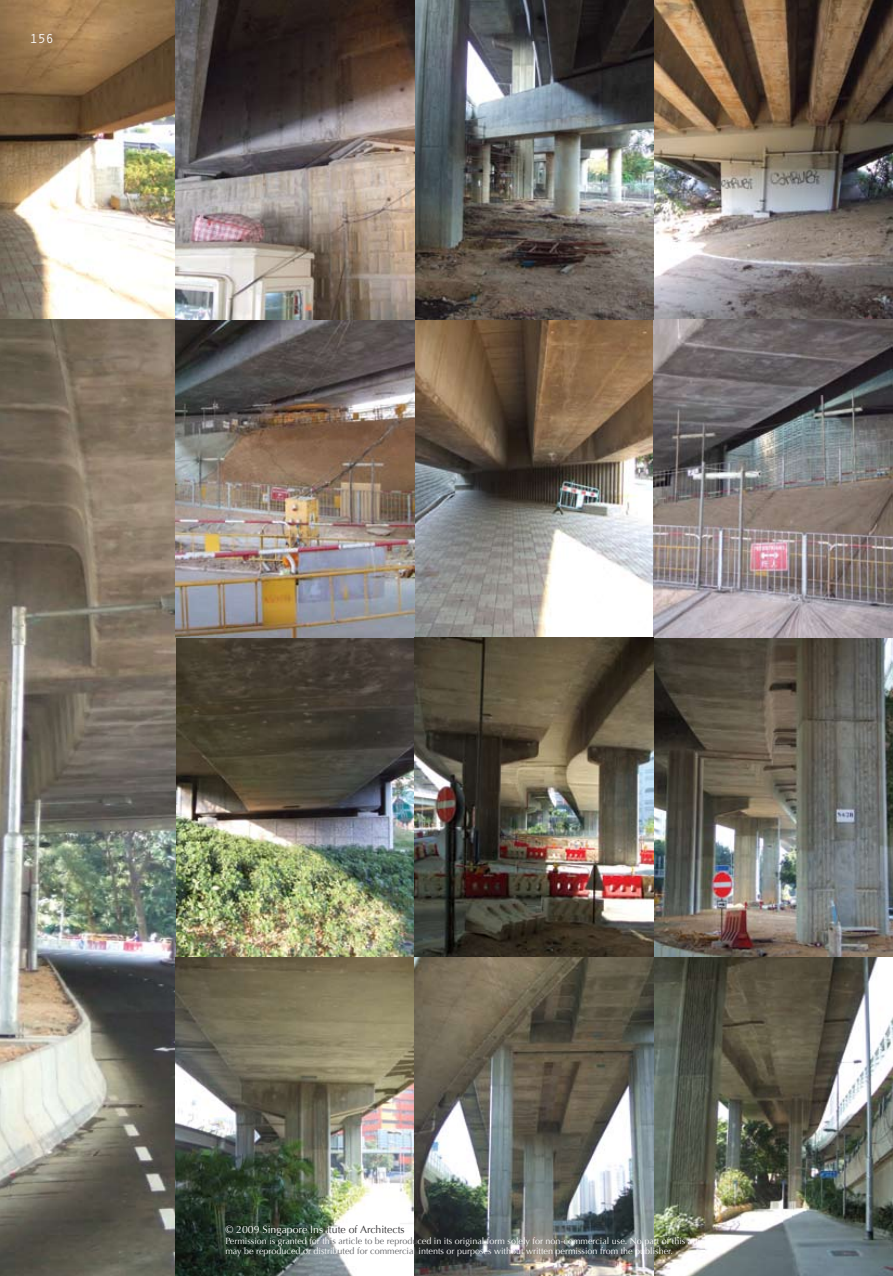
<style>
.page{position:relative;width:893px;height:1276px;background:#fff}
.page>*{position:absolute;margin:0;border:0;box-sizing:border-box;transform-origin:0 0}
.t1{font:13.5px "Orator Std";color:#fff}
.t2{font:10.5px "Optima";color:#343335}
.t3{font:9px/10.5px "Optima";color:#fff}
.s1{font-style:inherit}
.s2{color:#fff}
.s3{color:#636467}
</style>
<div class="page">
<img style="left:0;top:0;width:893px;height:1276px">
<h1 class="t1" style="left:30px;top:29px;width:26px">156</h1>
<p class="t2" style="left:225px;top:1223px;width:181px"><span class="s1">© 2009</span> <span class="s2">Singapore Ins</span>titute of Architects</p>
<p class="t3" style="left:225px;top:1235px;width:488px">Permission is granted for th<span class="s3">is article to be reprodu</span>ced in its original form solely for non-commercial use. No part of this article may be reproduced or distrib<span class="s3">uted for commercial</span> intents or purposes without written permission from the publisher.</p>
</div>
